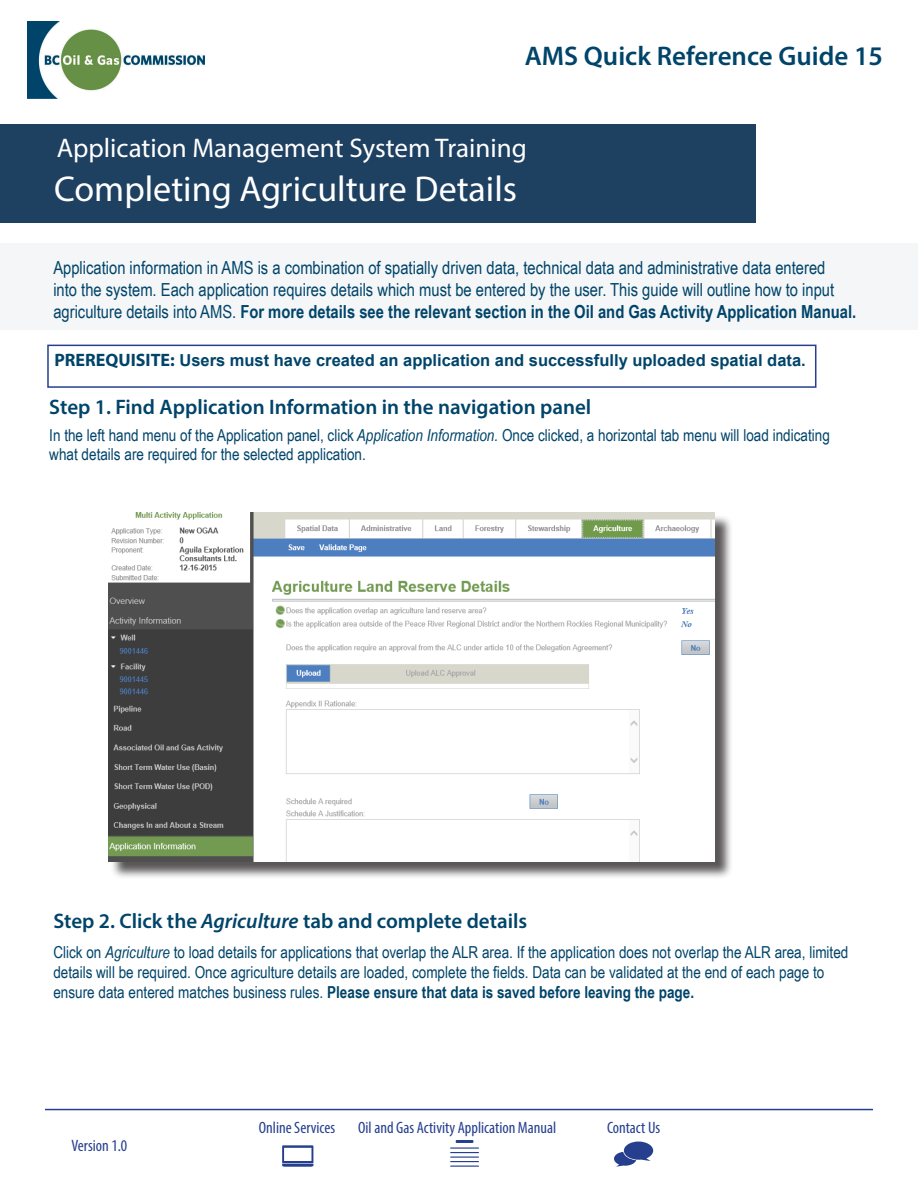
<style>
.page{position:relative;width:918px;height:1188px;background:#fff}
.page>*{position:absolute;margin:0;border:0;box-sizing:border-box;transform-origin:0 0}
.t1{font:36px "Myriad Pro";color:#fff}
.t2{font:27px "Myriad Pro";color:#fff}
.t3{font:600 27px "Myriad Pro";color:#00446a}
.t4{font:600 21px "Myriad Pro";color:#00446a}
.t5{font:18px/21.6px "Arial Narrow";color:#00446a}
.t6{font:16.5px/19.8px "Arial Narrow";color:#00446a}
.t7{font:700 16.5px "Arial";color:#00446a}
.t8{font:condensed 16.5px "Myriad Pro";color:#253f8e}
.s1{font-weight:700}
.s2{font-family:"Myriad Pro";font-size:18px}
.s3{font-style:italic}
</style>
<div class="page">
<svg style="left:282px;top:1145px;width:31px;height:22px"></svg>
<hr style="left:450px;top:1147px;width:29px;height:2px;background:#253f8e">
<svg style="left:450px;top:1152px;width:29px;height:15px"></svg>
<hr style="left:456px;top:1140px;width:17px;height:3px;background:#253f8e">
<svg style="left:614px;top:1142px;width:39px;height:25px"></svg>
<hr style="left:45px;top:1109px;width:828px;height:1px;background:#253f8e">
<img style="left:27px;top:22px;width:178px;height:77px">
<div style="left:0;top:124px;width:755px;height:99px;background:#1e4061"></div>
<div style="left:0;top:243px;width:918px;height:86px;background:#f4f6f7"></div>
<div style="left:47px;top:345px;width:769px;height:43px;border:2px solid #253f8e"></div>
<div style="left:110px;top:515px;width:623px;height:365px;background:#231f20;opacity:.75"></div>
<img style="left:108px;top:512px;width:607px;height:349px">
<hr style="left:917px;top:252px;width:1px;height:108px;background:#1e4061">
<p class="t3" style="left:525px;top:39px;width:360px">AMS Quick Reference Guide 15</p>
<p class="t2" style="left:57px;top:131px;width:472px">Application Management System Training</p>
<p class="t1" style="left:54px;top:166px;width:465px">Completing Agriculture Details</p>
<p class="t5" style="left:53px;top:257px;width:804px">Application information in AMS is a combination of spatially driven data, technical data and administrative data entered<br>into the system. Each application requires details which must be entered by the user. This guide will outline how to input agriculture details into AMS. <span class="s1">For more details see the relevant section in the Oil and Gas Activity Application Manual.</span></p>
<p class="t7" style="left:55px;top:349px;width:753px"><span class="s2">PREREQUISITE:</span> Users must have created an application and successfully uploaded spatial data.</p>
<p class="t4" style="left:49px;top:394px;width:544px">Step 1. Find Application Information in the navigation panel</p>
<p class="t6" style="left:49px;top:424px;width:782px">In the left hand menu of the Application panel, click <span class="s3">Application Information.</span> Once clicked, a horizontal tab menu will load indicating what details are required for the selected application.</p>
<p class="t4" style="left:53px;top:908px;width:475px">Step 2. Click the <span class="s3">Agriculture</span> tab and complete details</p>
<p class="t6" style="left:53px;top:942px;width:797px">Click on <span class="s3">Agriculture</span> to load details for applications that overlap the ALR area. If the application does not overlap the ALR area, limited details will be required. Once agriculture details are loaded, complete the fields. Data can be validated at the end of each page to ensure data entered matches business rules. <span class="s1">Please ensure that data is saved before leaving the page.</span></p>
<p class="t8" style="left:72px;top:1136px;width:57px">Version 1.0</p>
<p class="t8" style="left:259px;top:1117px;width:78px">Online Services</p>
<p class="t8" style="left:358px;top:1118px;width:200px">Oil and Gas Activity Application Manual</p>
<p class="t8" style="left:607px;top:1117px;width:55px">Contact Us</p>
</div>
